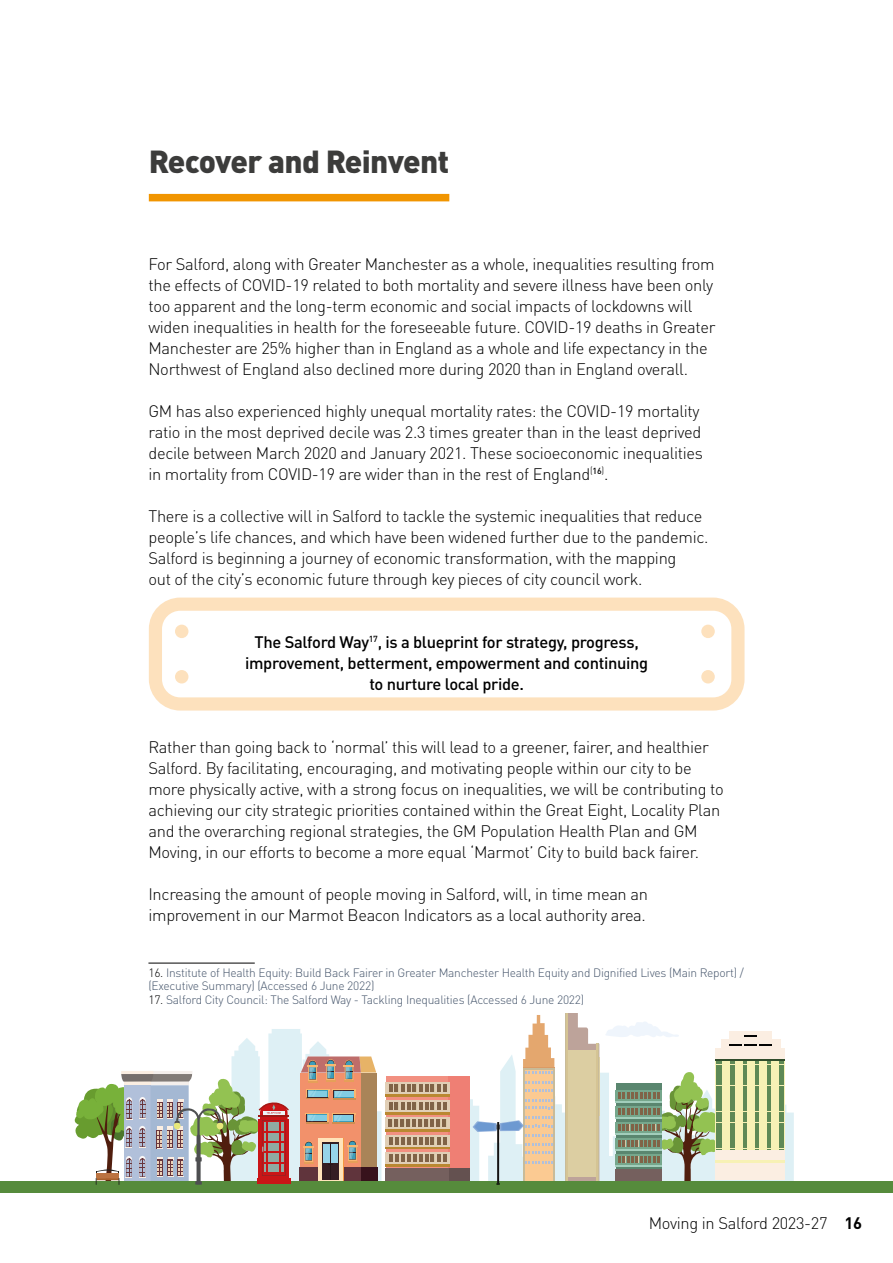
<style>
.page{position:relative;width:893px;height:1263px;background:#fff}
.page>*{position:absolute;margin:0;border:0;box-sizing:border-box;transform-origin:0 0}
.Header_1{font:900 31.5px "DINOT";letter-spacing:-.02em;color:#3c3c3b}
.Body_text{font:300 16.5px/21px "DINOT";letter-spacing:-.02em;color:#000}
.Body_text-2{font:500 16.5px/21px "DINOT";letter-spacing:-.02em;color:#000;text-align:center}
.footnote{font:300 12px/13.5px "DINOT";letter-spacing:-.02em;color:#44546a}
.s1{color:#000}
.s2{font-weight:700}
</style>
<div class="page">
<div style="left:149px;top:194px;width:300px;height:7px;background:#f19500"></div>
<hr style="left:148px;top:963px;width:107px;height:1px;background:#000">
<svg style="left:554px;top:1046px;width:240px;height:135px;fill:#def0f5"></svg>
<div style="left:729px;top:1031px;width:43px;height:16px;background:#fbeee2"></div>
<div style="left:721px;top:1039px;width:59px;height:14px;background:#fbeee2"></div>
<svg style="left:722px;top:1061px;width:63px;height:89px"></svg>
<svg style="left:722px;top:1061px;width:62px;height:3px"></svg>
<svg style="left:722px;top:1065px;width:62px;height:4px"></svg>
<svg style="left:722px;top:1070px;width:62px;height:4px"></svg>
<svg style="left:722px;top:1075px;width:62px;height:5px"></svg>
<svg style="left:722px;top:1080px;width:62px;height:5px"></svg>
<svg style="left:722px;top:1086px;width:62px;height:4px"></svg>
<svg style="left:722px;top:1091px;width:62px;height:4px"></svg>
<svg style="left:722px;top:1096px;width:62px;height:5px"></svg>
<svg style="left:722px;top:1101px;width:62px;height:5px"></svg>
<svg style="left:722px;top:1107px;width:62px;height:4px"></svg>
<svg style="left:722px;top:1112px;width:62px;height:4px"></svg>
<svg style="left:722px;top:1117px;width:62px;height:4px"></svg>
<svg style="left:722px;top:1123px;width:62px;height:4px"></svg>
<svg style="left:722px;top:1128px;width:62px;height:4px"></svg>
<svg style="left:722px;top:1133px;width:62px;height:4px"></svg>
<svg style="left:722px;top:1138px;width:62px;height:5px"></svg>
<svg style="left:722px;top:1143px;width:62px;height:5px"></svg>
<svg style="left:722px;top:1149px;width:62px;height:1px"></svg>
<div style="left:723px;top:1048px;width:7px;height:132px;background:#f7f1b5"></div>
<div style="left:735px;top:1048px;width:7px;height:132px;background:#f7f1b5"></div>
<div style="left:747px;top:1048px;width:7px;height:132px;background:#f7f1b5"></div>
<div style="left:759px;top:1048px;width:8px;height:132px;background:#f7f1b5"></div>
<div style="left:771px;top:1048px;width:7px;height:132px;background:#f7f1b5"></div>
<div style="left:716px;top:1155px;width:69px;height:25px;background:#fbeee2"></div>
<svg style="left:722px;top:1160px;width:63px;height:2px"></svg>
<div style="left:716px;top:1150px;width:69px;height:9px;background:#fbeee2"></div>
<svg style="left:722px;top:1058px;width:63px;height:3px"></svg>
<div style="left:716px;top:1048px;width:69px;height:10px;background:#fbeee2"></div>
<svg style="left:744px;top:1035px;width:12px;height:2px"></svg>
<svg style="left:729px;top:1044px;width:43px;height:2px"></svg>
<svg style="left:565px;top:1013px;width:157px;height:168px"></svg>
<div style="left:0;top:1181px;width:893px;height:12px;background:#568b3c"></div>
<svg style="left:74px;top:1015px;width:480px;height:170px"></svg>
<svg style="left:149px;top:597px;width:595px;height:113px"></svg>
<div style="left:175px;top:625px;width:13px;height:13px;background:#fde1bd;border-radius:50%"></div>
<div style="left:175px;top:670px;width:13px;height:13px;background:#fde1bd;border-radius:50%"></div>
<div style="left:701px;top:625px;width:14px;height:13px;background:#fde1bd;border-radius:50%"></div>
<div style="left:701px;top:670px;width:14px;height:13px;background:#fde1bd;border-radius:50%"></div>
<h2 class="Header_1" style="left:149px;top:136px;width:302px">Recover and Reinvent</h2>
<p class="Body_text" style="left:148px;top:252px;width:569px">For Salford, along with Greater Manchester as a whole, inequalities resulting from the effects of COVID-19 related to both mortality and severe illness have been only too apparent and the long-term economic and social impacts of lockdowns will widen inequalities in health for the foreseeable future. COVID-19 deaths in Greater Manchester are 25% higher than in England as a whole and life expectancy in the Northwest of England also declined more during 2020 than in England overall.</p>
<p class="Body_text" style="left:148px;top:399px;width:556px">GM has also experienced highly unequal mortality rates: the COVID-19 mortality ratio in the most deprived decile was 2.3 times greater than in the least deprived decile between March 2020 and January 2021. These socioeconomic inequalities in mortality from COVID-19 are wider than in the rest of England<sup>(</sup><sup>16</sup><sup>)</sup>.</p>
<p class="Body_text" style="left:148px;top:504px;width:562px">There is a collective will in Salford to tackle the systemic inequalities that reduce people’s life chances, and which have been widened further due to the pandemic.<br>Salford is beginning a journey of economic transformation, with the mapping<br>out of the city’s economic future through key pieces of city council work.</p>
<p class="Body_text-2" style="left:245px;top:630px;width:405px">The Salford Way<sup>17</sup>, is a blueprint for strategy, progress, improvement, betterment, empowerment and continuing</p>
<p class="Body_text-2" style="left:369px;top:672px;width:156px">to nurture local pride.</p>
<p class="Body_text" style="left:148px;top:735px;width:577px">Rather than going back to ‘normal’ this will lead to a greener, fairer, and healthier Salford. By facilitating, encouraging, and motivating people within our city to be more physically active, with a strong focus on inequalities, we will be contributing to achieving our city strategic priorities contained within the Great Eight, Locality Plan and the overarching regional strategies, the GM Population Health Plan and GM Moving, in our efforts to become a more equal ‘Marmot’ City to build back fairer.</p>
<p class="Body_text" style="left:148px;top:882px;width:501px">Increasing the amount of people moving in Salford, will, in time mean an improvement in our Marmot Beacon Indicators as a local authority area.</p>
<p class="footnote" style="left:148px;top:964px;width:597px"><span class="s1">16.</span> Institute of Health Equity: Build Back Fairer in Greater Manchester Health Equity and Dignified Lives (Main Report) / (Executive Summary) (Accessed 6 June 2022)</p>
<p class="footnote" style="left:148px;top:991px;width:437px"><span class="s1">17.</span> Salford City Council: The Salford Way - Tackling Inequalities (Accessed 6 June 2022)</p>
<p class="Body_text" style="left:649px;top:1211px;width:215px">Moving in Salford 2023-27 <span class="s2">16</span></p>
</div>
